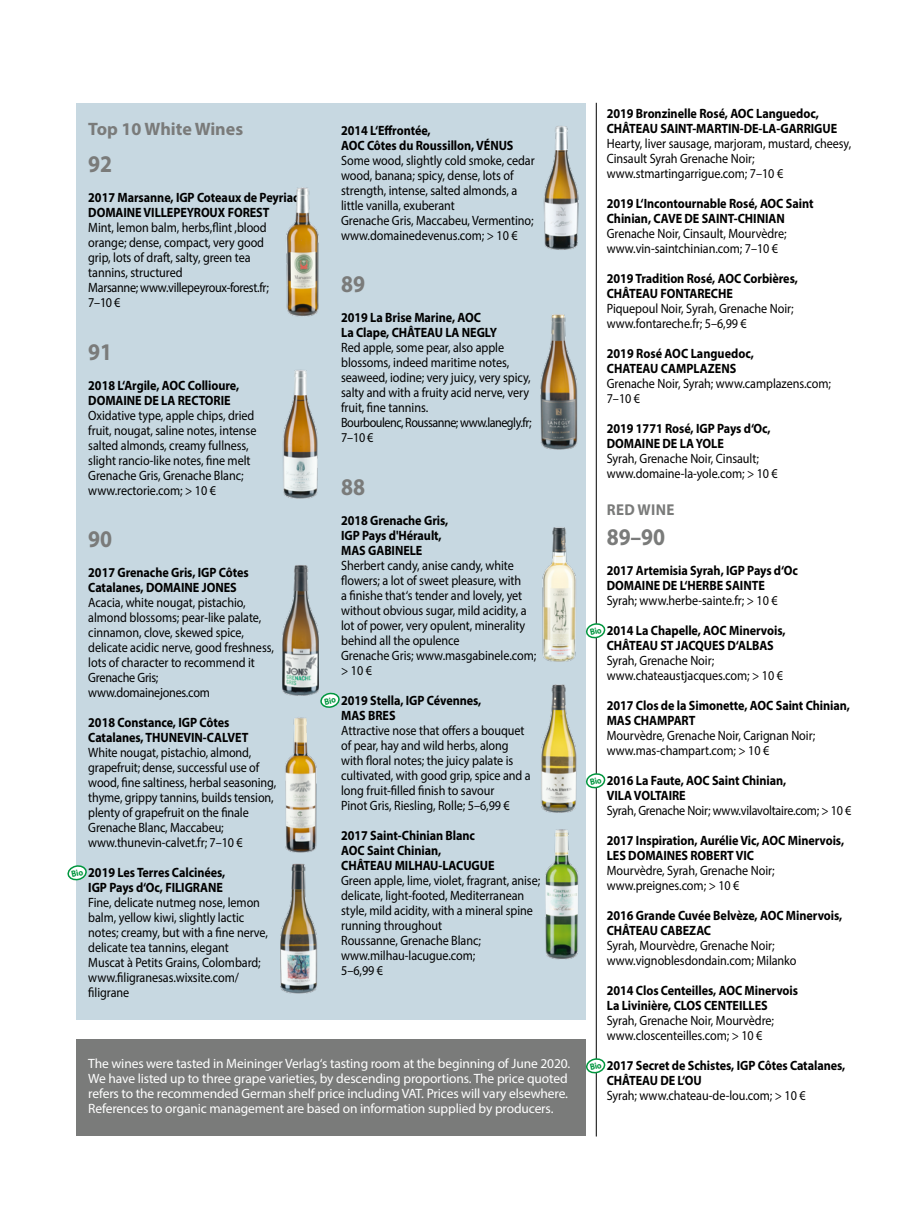
<style>
.page{position:relative;width:915px;height:1212px;background:#fff}
.page>*{position:absolute;margin:0;border:0;box-sizing:border-box;transform-origin:0 0}
.t1{font:700 24px "Myriad Pro";letter-spacing:-.005em;color:#7a7b7a;scale:.9 1}
.t2{font:700 18px "Myriad Pro";color:#7a7b7a}
.t3{font:700 15.75px "Myriad Pro";letter-spacing:.02em;color:#7a7b7a;scale:.95 1}
.t4{font:13.5px/15px "Myriad Pro";letter-spacing:-.005em;color:#000;scale:.9 1}
.t5{font:700 13.5px/15px "Myriad Pro";letter-spacing:-.005em;color:#000;scale:.9 1}
.t6{font:13.5px/15px "Myriad Pro";letter-spacing:-.01em;color:#fff}
</style>
<div class="page">
<hr style="left:595px;top:103px;width:1px;height:1033px;background:#000">
<div style="left:75px;top:1039px;width:510px;height:96px;background:#7a7b7a"></div>
<div style="left:75px;top:103px;width:510px;height:916px;background:#c7d8e1"></div>
<img style="left:286px;top:187px;width:32px;height:130px">
<img style="left:282px;top:369px;width:36px;height:130px">
<img style="left:282px;top:565px;width:36px;height:131px">
<img style="left:285px;top:717px;width:32px;height:136px">
<img style="left:280px;top:863px;width:38px;height:131px">
<img style="left:543px;top:126px;width:35px;height:124px">
<img style="left:540px;top:314px;width:38px;height:135px">
<img style="left:542px;top:527px;width:34px;height:135px">
<img style="left:541px;top:684px;width:35px;height:129px">
<img style="left:545px;top:829px;width:33px;height:131px">
<svg style="left:67px;top:865px;width:20px;height:16px"></svg>
<svg style="left:320px;top:693px;width:19px;height:15px"></svg>
<svg style="left:586px;top:623px;width:19px;height:16px"></svg>
<svg style="left:586px;top:773px;width:19px;height:16px"></svg>
<svg style="left:586px;top:1058px;width:19px;height:16px"></svg>
<h2 class="t2" style="left:88px;top:117px;width:156px">Top 10 White Wines</h2>
<h1 class="t1" style="left:88px;top:149px;width:28px">92</h1>
<p class="t5" style="left:88px;top:190px;width:238px">2017 Marsanne, IGP Coteaux de Peyriac,<br>DOMAINE VILLEPEYROUX FOREST</p>
<p class="t4" style="left:88px;top:220px;width:202px">Mint, lemon balm, herbs,flint ,blood orange; dense, compact, very good grip, lots of draft, salty, green tea tannins, structured<br>Marsanne; www.villepeyroux-forest.fr;<br>7–10 €</p>
<h1 class="t1" style="left:88px;top:336px;width:28px">91</h1>
<p class="t5" style="left:88px;top:377px;width:169px">2018 L‘Argile, AOC Collioure,<br>DOMAINE DE LA RECTORIE</p>
<p class="t4" style="left:88px;top:408px;width:188px">Oxidative type, apple chips, dried fruit, nougat, saline notes, intense salted almonds, creamy fullness, slight rancio-like notes, fine melt Grenache Gris, Grenache Blanc; www.rectorie.com; &gt; 10 €</p>
<h1 class="t1" style="left:88px;top:524px;width:28px">90</h1>
<p class="t5" style="left:88px;top:565px;width:180px">2017 Grenache Gris, IGP Côtes<br>Catalanes, DOMAINE JONES</p>
<p class="t4" style="left:88px;top:595px;width:208px">Acacia, white nougat, pistachio, almond blossoms; pear-like palate, cinnamon, clove, skewed spice, delicate acidic nerve, good freshness, lots of character to recommend it<br>Grenache Gris; www.domainejones.com</p>
<p class="t5" style="left:88px;top:715px;width:179px">2018 Constance, IGP Côtes<br>Catalanes, THUNEVIN-CALVET</p>
<p class="t4" style="left:88px;top:745px;width:210px">White nougat, pistachio, almond, grapefruit; dense, successful use of wood, fine saltiness, herbal seasoning, thyme, grippy tannins, builds tension, plenty of grapefruit on the finale Grenache Blanc, Maccabeu; www.thunevin-calvet.fr; 7–10 €</p>
<p class="t5" style="left:88px;top:865px;width:154px">2019 Les Terres Calcinées,<br>IGP Pays d‘Oc, FILIGRANE</p>
<p class="t4" style="left:88px;top:895px;width:201px">Fine, delicate nutmeg nose, lemon balm, yellow kiwi, slightly lactic notes; creamy, but with a fine nerve, delicate tea tannins, elegant<br>Muscat à Petits Grains, Colombard; www.filigranesas.wixsite.com/ filigrane</p>
<p class="t5" style="left:341px;top:122px;width:193px">2014 L‘Effrontée,<br>AOC Côtes du Roussillon, VÉNUS</p>
<p class="t4" style="left:341px;top:153px;width:216px">Some wood, slightly cold smoke, cedar wood, banana; spicy, dense, lots of strength, intense, salted almonds, a little vanilla, exuberant<br>Grenache Gris, Maccabeu, Vermentino; www.domainedevenus.com; &gt; 10 €</p>
<h1 class="t1" style="left:341px;top:269px;width:28px">89</h1>
<p class="t5" style="left:341px;top:310px;width:175px">2019 La Brise Marine, AOC<br>La Clape, CHÂTEAU LA NEGLY</p>
<p class="t4" style="left:341px;top:340px;width:213px">Red apple, some pear, also apple blossoms, indeed maritime notes, seaweed, iodine; very juicy, very spicy, salty and with a fruity acid nerve, very fruit, fine tannins.<br>Bourboulenc, Roussanne; www.lanegly.fr;<br>7–10 €</p>
<h1 class="t1" style="left:341px;top:471px;width:28px">88</h1>
<p class="t5" style="left:341px;top:512px;width:121px">2018 Grenache Gris,<br>IGP Pays d'Hérault,<br>MAS GABINELE</p>
<p class="t4" style="left:341px;top:558px;width:218px">Sherbert candy, anise candy, white flowers; a lot of sweet pleasure, with<br>a finishe that‘s tender and lovely, yet without obvious sugar, mild acidity, a lot of power, very opulent, minerality behind all the opulence<br>Grenache Gris; www.masgabinele.com; &gt; 10 €</p>
<p class="t5" style="left:341px;top:692px;width:157px">2019 Stella, IGP Cévennes,<br>MAS BRES</p>
<p class="t4" style="left:341px;top:723px;width:212px">Attractive nose that offers a bouquet of pear, hay and wild herbs, along with floral notes; the juicy palate is cultivated, with good grip, spice and a long fruit-filled finish to savour<br>Pinot Gris, Riesling, Rolle; 5–6,99 €</p>
<p class="t5" style="left:341px;top:827px;width:172px">2017 Saint-Chinian Blanc<br>AOC Saint Chinian,<br>CHÂTEAU MILHAU-LACUGUE</p>
<p class="t4" style="left:341px;top:873px;width:223px">Green apple, lime, violet, fragrant, anise; delicate, light-footed, Mediterranean style, mild acidity, with a mineral spine running throughout<br>Roussanne, Grenache Blanc; www.milhau-lacugue.com;<br>5–6,99 €</p>
<p class="t6" style="left:88px;top:1055px;width:483px">The wines were tasted in Meininger Verlag‘s tasting room at the beginning of June 2020.<br>We have listed up to three grape varieties, by descending proportions. The price quoted refers to the recommended German shelf price including VAT. Prices will vary elsewhere.<br>References to organic management are based on information supplied by producers.</p>
<p class="t5" style="left:606px;top:105px;width:257px">2019 Bronzinelle Rosé, AOC Languedoc,<br>CHÂTEAU SAINT-MARTIN-DE-LA-GARRIGUE</p>
<p class="t4" style="left:606px;top:136px;width:273px">Hearty, liver sausage, marjoram, mustard, cheesy,<br>Cinsault Syrah Grenache Noir; www.stmartingarrigue.com; 7–10 €</p>
<p class="t5" style="left:606px;top:195px;width:231px">2019 L‘Incontournable Rosé, AOC Saint<br>Chinian, CAVE DE SAINT-CHINIAN</p>
<p class="t4" style="left:606px;top:226px;width:201px">Grenache Noir, Cinsault, Mourvèdre; www.vin-saintchinian.com; 7–10 €</p>
<p class="t5" style="left:606px;top:270px;width:214px">2019 Tradition Rosé, AOC Corbières,<br>CHÂTEAU FONTARECHE</p>
<p class="t4" style="left:606px;top:301px;width:209px">Piquepoul Noir, Syrah, Grenache Noir; www.fontareche.fr; 5–6,99 €</p>
<p class="t5" style="left:606px;top:345px;width:165px">2019 Rosé AOC Languedoc,<br>CHATEAU CAMPLAZENS</p>
<p class="t4" style="left:606px;top:376px;width:250px">Grenache Noir, Syrah; www.camplazens.com;<br>7–10 €</p>
<p class="t5" style="left:606px;top:420px;width:184px">2019 1771 Rosé, IGP Pays d‘Oc,<br>DOMAINE DE LA YOLE</p>
<p class="t4" style="left:606px;top:451px;width:191px">Syrah, Grenache Noir, Cinsault; www.domaine-la-yole.com; &gt; 10 €</p>
<p class="t3" style="left:606px;top:500px;width:72px">RED WINE</p>
<h1 class="t1" style="left:606px;top:522px;width:66px">89–90</h1>
<p class="t5" style="left:606px;top:563px;width:214px">2017 Artemisia Syrah, IGP Pays d‘Oc<br>DOMAINE DE L‘HERBE SAINTE</p>
<p class="t4" style="left:606px;top:593px;width:191px">Syrah; www.herbe-sainte.fr; &gt; 10 €</p>
<p class="t5" style="left:606px;top:623px;width:200px">2014 La Chapelle, AOC Minervois,<br>CHÂTEAU ST JACQUES D‘ALBAS</p>
<p class="t4" style="left:606px;top:653px;width:197px">Syrah, Grenache Noir; www.chateaustjacques.com; &gt; 10 €</p>
<p class="t5" style="left:606px;top:698px;width:272px">2017 Clos de la Simonette, AOC Saint Chinian,<br>MAS CHAMPART</p>
<p class="t4" style="left:606px;top:728px;width:233px">Mourvèdre, Grenache Noir, Carignan Noir; www.mas-champart.com; &gt; 10 €</p>
<p class="t5" style="left:606px;top:773px;width:201px">2016 La Faute, AOC Saint Chinian,<br>VILA VOLTAIRE</p>
<p class="t4" style="left:606px;top:803px;width:273px">Syrah, Grenache Noir; www.vilavoltaire.com; &gt; 10 €</p>
<p class="t5" style="left:606px;top:833px;width:265px">2017 Inspiration, Aurélie Vic, AOC Minervois,<br>LES DOMAINES ROBERT VIC</p>
<p class="t4" style="left:606px;top:863px;width:188px">Mourvèdre, Syrah, Grenache Noir; www.preignes.com; &gt; 10 €</p>
<p class="t5" style="left:606px;top:908px;width:263px">2016 Grande Cuvée Belvèze, AOC Minervois,<br>CHÂTEAU CABEZAC</p>
<p class="t4" style="left:606px;top:938px;width:212px">Syrah, Mourvèdre, Grenache Noir; www.vignoblesdondain.com; Milanko</p>
<p class="t5" style="left:606px;top:983px;width:214px">2014 Clos Centeilles, AOC Minervois<br>La Livinière, CLOS CENTEILLES</p>
<p class="t4" style="left:606px;top:1013px;width:187px">Syrah, Grenache Noir, Mourvèdre; www.closcenteilles.com; &gt; 10 €</p>
<p class="t5" style="left:606px;top:1058px;width:266px">2017 Secret de Schistes, IGP Côtes Catalanes,<br>CHÂTEAU DE L‘OU</p>
<p class="t4" style="left:606px;top:1088px;width:222px">Syrah; www.chateau-de-lou.com; &gt; 10 €</p>
</div>
